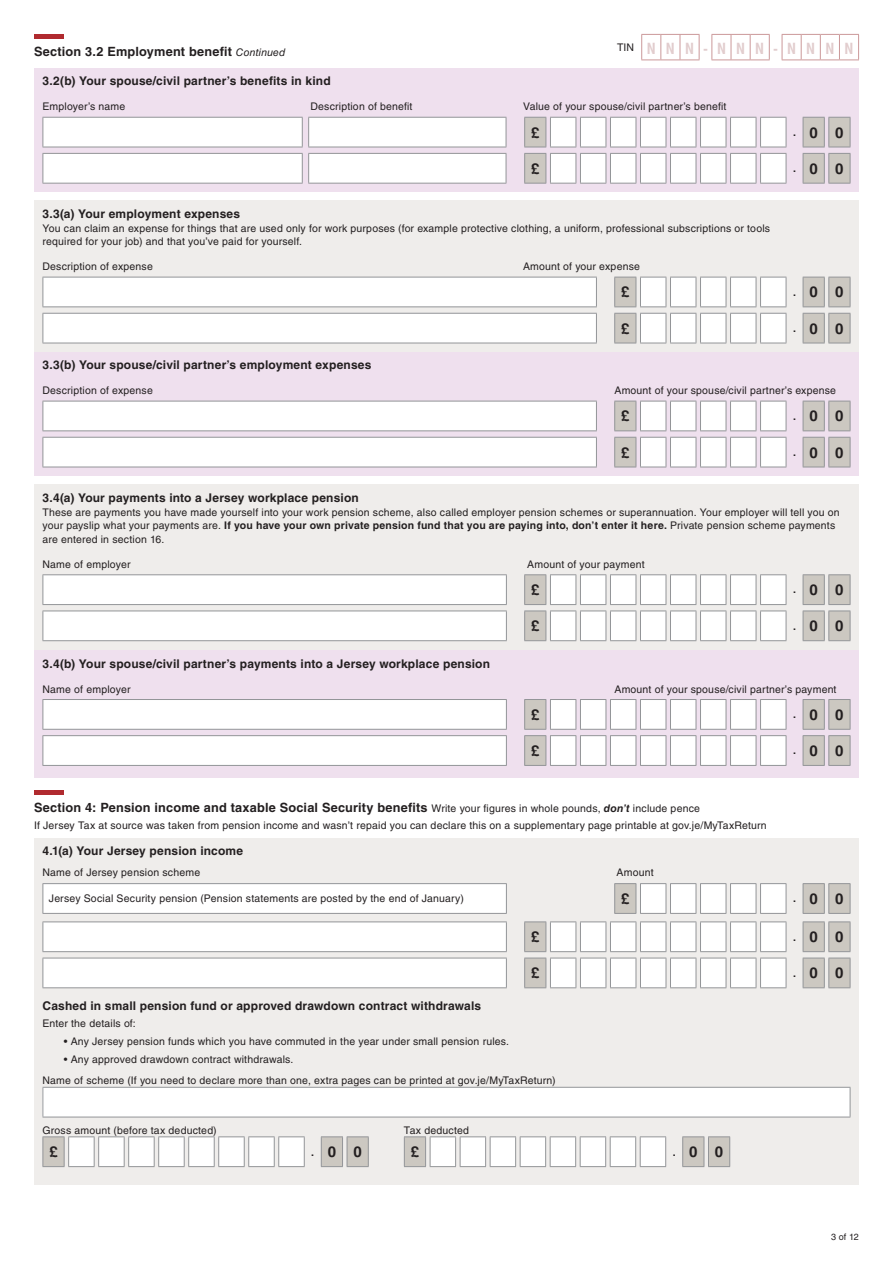
<style>
.page{position:relative;width:893px;height:1263px;background:#fff}
.page>*{position:absolute;margin:0;border:0;box-sizing:border-box;transform-origin:0 0}
.t1{font:700 15px "Helvetica LT Std";letter-spacing:1.16em;color:#231f20}
.t2{font:700 condensed 15px "Swiss 721 BT";letter-spacing:.68em;color:#e2cdce}
.t3{font:700 12.75px "Helvetica LT Std";letter-spacing:.015em;color:#231f20}
.t4{font:700 12px "Helvetica LT Std";letter-spacing:.015em;color:#231f20}
.t5{font:10.5px/13.5px "Helvetica LT Std";letter-spacing:.015em;color:#231f20}
.t6{font:9px "Helvetica LT Std";color:#231f20}
.s1{font-weight:400;font-style:italic;font-size:10.5px}
.s2{font-size:10.5px}
.s3{font-weight:700}
.s4{font-weight:400;font-size:10.5px}
.s5{font-style:italic;font-size:10.5px}
</style>
<div class="page">
<svg style="left:641px;top:34px;width:218px;height:27px"></svg>
<div style="left:34px;top:484px;width:825px;height:166px;background:#efedeb"></div>
<svg style="left:524px;top:574px;width:327px;height:67px"></svg>
<hr style="left:43px;top:574px;width:464px;height:1px;background:#939598">
<svg style="left:43px;top:575px;width:464px;height:65px;background:#fafafa"></svg>
<hr style="left:43px;top:640px;width:464px;height:1px;background:#939598">
<hr style="left:43px;top:611px;width:464px;height:1px;background:#939598">
<div style="left:34px;top:68px;width:825px;height:124px;background:#efe0ee"></div>
<div style="left:34px;top:201px;width:825px;height:151px;background:#efedeb"></div>
<svg style="left:524px;top:117px;width:327px;height:67px"></svg>
<svg style="left:43px;top:117px;width:464px;height:66px;background:#f9f7f9"></svg>
<hr style="left:43px;top:183px;width:260px;height:1px;background:#939598">
<hr style="left:308px;top:183px;width:198px;height:1px;background:#939598">
<hr style="left:43px;top:153px;width:260px;height:1px;background:#939598">
<hr style="left:308px;top:153px;width:198px;height:1px;background:#939598">
<div style="left:34px;top:650px;width:825px;height:127px;background:#efe0ee"></div>
<svg style="left:524px;top:699px;width:327px;height:67px"></svg>
<svg style="left:43px;top:699px;width:464px;height:66px;background:#f9f8f9"></svg>
<hr style="left:43px;top:765px;width:464px;height:1px;background:#939598">
<hr style="left:43px;top:735px;width:464px;height:1px;background:#939598">
<div style="left:34px;top:352px;width:825px;height:124px;background:#efe0ee"></div>
<svg style="left:614px;top:401px;width:237px;height:67px"></svg>
<svg style="left:43px;top:401px;width:554px;height:66px;background:#f9f8f9"></svg>
<hr style="left:43px;top:467px;width:554px;height:1px;background:#939598">
<hr style="left:43px;top:437px;width:554px;height:1px;background:#939598">
<hr style="left:34px;top:34px;width:30px;height:4px;background:#b02a2f">
<hr style="left:34px;top:790px;width:30px;height:4px;background:#b02a2f">
<div style="left:34px;top:838px;width:825px;height:346px;background:#efedeb"></div>
<svg style="left:43px;top:885px;width:463px;height:102px;background:#fbfbfb"></svg>
<hr style="left:43px;top:883px;width:464px;height:1px;background:#939598">
<svg style="left:43px;top:884px;width:1px;height:29px"></svg>
<svg style="left:506px;top:884px;width:1px;height:29px"></svg>
<hr style="left:43px;top:913px;width:464px;height:1px;background:#939598">
<hr style="left:43px;top:921px;width:464px;height:1px;background:#939598">
<svg style="left:43px;top:922px;width:1px;height:29px"></svg>
<svg style="left:506px;top:922px;width:1px;height:29px"></svg>
<hr style="left:43px;top:951px;width:464px;height:1px;background:#939598">
<hr style="left:43px;top:958px;width:464px;height:1px;background:#939598">
<svg style="left:43px;top:958px;width:1px;height:29px"></svg>
<svg style="left:506px;top:958px;width:1px;height:29px"></svg>
<hr style="left:43px;top:987px;width:464px;height:1px;background:#939598">
<svg style="left:614px;top:883px;width:237px;height:31px"></svg>
<svg style="left:524px;top:921px;width:327px;height:67px"></svg>
<svg style="left:43px;top:1136px;width:326px;height:31px"></svg>
<svg style="left:404px;top:1136px;width:326px;height:31px;background:#e7e7e5"></svg>
<div style="left:43px;top:1087px;width:807px;height:30px;background:#fff"></div>
<hr style="left:43px;top:1087px;width:807px;height:1px;background:#939598">
<svg style="left:43px;top:1088px;width:1px;height:29px"></svg>
<svg style="left:850px;top:1088px;width:1px;height:29px"></svg>
<hr style="left:43px;top:1117px;width:807px;height:1px;background:#939598">
<svg style="left:614px;top:277px;width:237px;height:67px"></svg>
<svg style="left:43px;top:277px;width:554px;height:66px;background:#f9f9f9"></svg>
<hr style="left:43px;top:343px;width:554px;height:1px;background:#939598">
<hr style="left:43px;top:313px;width:554px;height:1px;background:#939598">
<p class="t3" style="left:34px;top:44px;width:253px">Section 3.2 Employment benefit <span class="s1">Continued</span></p>
<h1 class="t2" style="left:617px;top:39px;width:238px"><sup>TIN</sup> NNN-NNN-NNNN</h1>
<p class="t4" style="left:43px;top:74px;width:290px">3.2(b) Your spouse/civil partner’s benefits in kind</p>
<p class="t5" style="left:43px;top:100px;width:84px">Employer’s name</p>
<p class="t5" style="left:310px;top:100px;width:104px">Description of benefit</p>
<p class="t5" style="left:523px;top:100px;width:205px">Value of your spouse/civil partner’s benefit</p>
<h1 class="t1" style="left:531px;top:123px;width:10px">£</h1>
<h1 class="t1" style="left:793px;top:123px;width:52px"><span class="s2">.</span>00</h1>
<h1 class="t1" style="left:531px;top:159px;width:10px">£</h1>
<h1 class="t1" style="left:793px;top:159px;width:52px"><span class="s2">.</span>00</h1>
<p class="t4" style="left:43px;top:207px;width:199px">3.3(a) Your employment expenses</p>
<p class="t5" style="left:43px;top:221px;width:729px">You can claim an expense for things that are used only for work purposes (for example protective clothing, a uniform, professional subscriptions or tools required for your job) and that you’ve paid for yourself.</p>
<p class="t5" style="left:43px;top:260px;width:112px">Description of expense</p>
<p class="t5" style="left:523px;top:260px;width:118px">Amount of your expense</p>
<h1 class="t1" style="left:621px;top:283px;width:10px">£</h1>
<h1 class="t1" style="left:793px;top:283px;width:52px"><span class="s2">.</span>00</h1>
<h1 class="t1" style="left:621px;top:319px;width:10px">£</h1>
<h1 class="t1" style="left:793px;top:319px;width:52px"><span class="s2">.</span>00</h1>
<p class="t4" style="left:43px;top:357px;width:330px">3.3(b) Your spouse/civil partner’s employment expenses</p>
<p class="t5" style="left:43px;top:384px;width:112px">Description of expense</p>
<p class="t5" style="left:614px;top:384px;width:223px">Amount of your spouse/civil partner’s expense</p>
<h1 class="t1" style="left:621px;top:407px;width:10px">£</h1>
<h1 class="t1" style="left:793px;top:407px;width:52px"><span class="s2">.</span>00</h1>
<h1 class="t1" style="left:621px;top:443px;width:10px">£</h1>
<h1 class="t1" style="left:793px;top:443px;width:52px"><span class="s2">.</span>00</h1>
<p class="t4" style="left:43px;top:491px;width:318px">3.4(a) Your payments into a Jersey workplace pension</p>
<p class="t5" style="left:43px;top:505px;width:799px">These are payments you have made yourself into your work pension scheme, also called employer pension schemes or superannuation. Your employer will tell you on your payslip what your payments are. <span class="s3">If you have your own private pension fund that you are paying into, don’t enter it here.</span> Private pension scheme payments are entered in section 16.</p>
<p class="t5" style="left:43px;top:557px;width:89px">Name of employer</p>
<p class="t5" style="left:527px;top:557px;width:119px">Amount of your payment</p>
<h1 class="t1" style="left:531px;top:581px;width:10px">£</h1>
<h1 class="t1" style="left:793px;top:581px;width:52px"><span class="s2">.</span>00</h1>
<h1 class="t1" style="left:531px;top:617px;width:10px">£</h1>
<h1 class="t1" style="left:793px;top:617px;width:52px"><span class="s2">.</span>00</h1>
<p class="t4" style="left:43px;top:656px;width:449px">3.4(b) Your spouse/civil partner’s payments into a Jersey workplace pension</p>
<p class="t5" style="left:43px;top:682px;width:89px">Name of employer</p>
<p class="t5" style="left:614px;top:682px;width:224px">Amount of your spouse/civil partner’s payment</p>
<h1 class="t1" style="left:531px;top:705px;width:10px">£</h1>
<h1 class="t1" style="left:793px;top:705px;width:52px"><span class="s2">.</span>00</h1>
<h1 class="t1" style="left:531px;top:741px;width:10px">£</h1>
<h1 class="t1" style="left:793px;top:741px;width:52px"><span class="s2">.</span>00</h1>
<p class="t3" style="left:34px;top:800px;width:668px">Section 4: Pension income and taxable Social Security benefits <span class="s4">Write your figures in whole pounds,</span> <span class="s5">don’t</span> <span class="s4">include pence</span></p>
<p class="t5" style="left:34px;top:818px;width:734px">If Jersey Tax at source was taken from pension income and wasn’t repaid you can declare this on a supplementary page printable at gov.je/MyTaxReturn</p>
<p class="t4" style="left:43px;top:843px;width:202px">4.1(a) Your Jersey pension income</p>
<p class="t5" style="left:43px;top:865px;width:159px">Name of Jersey pension scheme</p>
<p class="t5" style="left:617px;top:865px;width:39px">Amount</p>
<p class="t5" style="left:49px;top:892px;width:416px">Jersey Social Security pension (Pension statements are posted by the end of January)</p>
<h1 class="t1" style="left:621px;top:889px;width:10px">£</h1>
<h1 class="t1" style="left:793px;top:889px;width:52px"><span class="s2">.</span>00</h1>
<h1 class="t1" style="left:531px;top:928px;width:10px">£</h1>
<h1 class="t1" style="left:793px;top:928px;width:52px"><span class="s2">.</span>00</h1>
<h1 class="t1" style="left:531px;top:964px;width:10px">£</h1>
<h1 class="t1" style="left:793px;top:964px;width:52px"><span class="s2">.</span>00</h1>
<p class="t4" style="left:43px;top:998px;width:440px">Cashed in small pension fund or approved drawdown contract withdrawals</p>
<p class="t5" style="left:43px;top:1017px;width:95px">Enter the details of:</p>
<p class="t5" style="left:64px;top:1034px;width:447px">• Any Jersey pension funds which you have commuted in the year under small pension rules.</p>
<p class="t5" style="left:43px;top:1049px;width:515px;line-height:20.7px;text-indent:21px">• Any approved drawdown contract withdrawals.<br>Name of scheme (If you need to declare more than one, extra pages can be printed at gov.je/MyTaxReturn)</p>
<p class="t5" style="left:43px;top:1123px;width:176px">Gross amount (before tax deducted)</p>
<p class="t5" style="left:404px;top:1123px;width:67px">Tax deducted</p>
<h1 class="t1" style="left:49px;top:1143px;width:10px">£</h1>
<h1 class="t1" style="left:311px;top:1143px;width:52px"><span class="s2">.</span>00</h1>
<h1 class="t1" style="left:411px;top:1143px;width:10px">£</h1>
<h1 class="t1" style="left:673px;top:1143px;width:52px"><span class="s2">.</span>00</h1>
<p class="t6" style="left:831px;top:1231px;width:29px">3 of 12</p>
</div>
